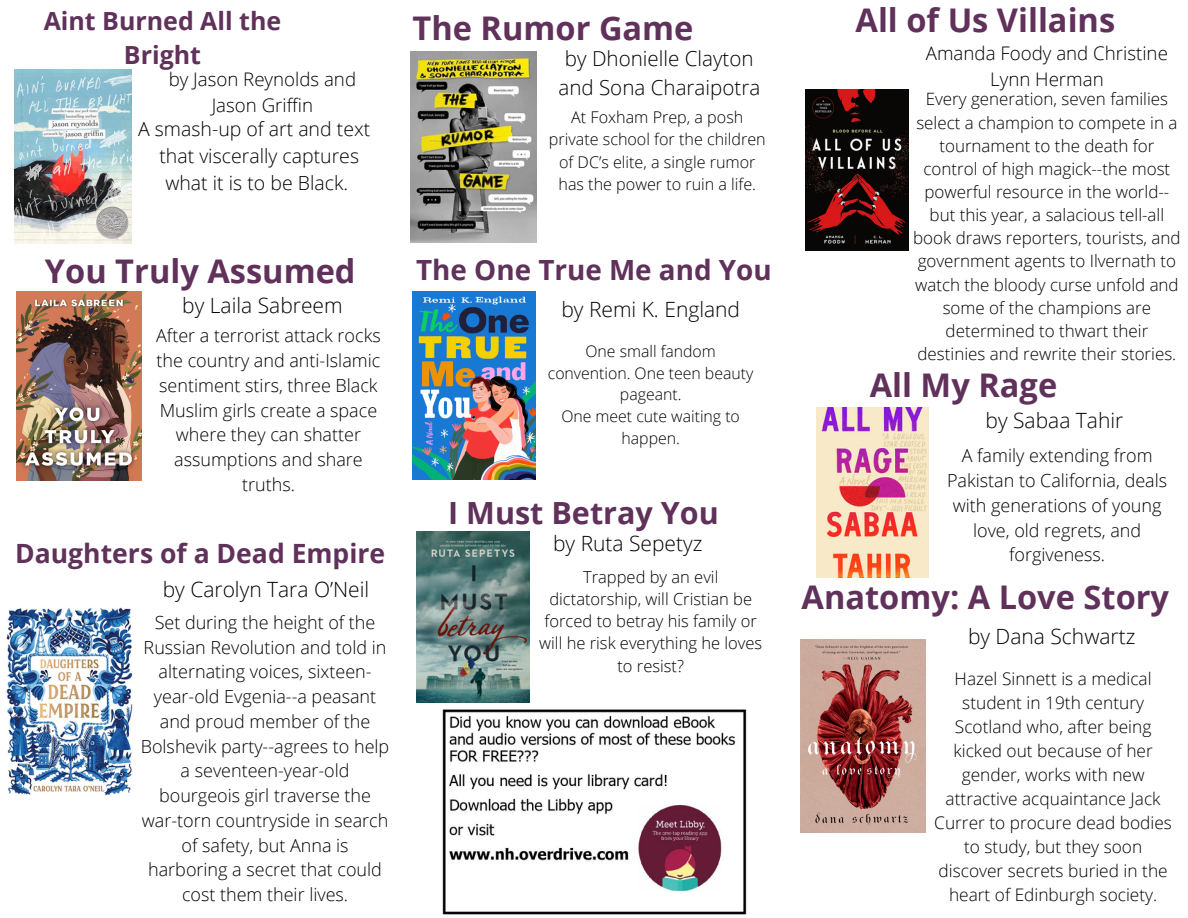
<style>
.page{position:relative;width:1188px;height:918px;background:#fff}
.page>*{position:absolute;margin:0;border:0;box-sizing:border-box;transform-origin:0 0}
.t1{font:700 32.55px "Open Sans";color:#60315a}
.t2{font:700 30.6px "Open Sans";color:#60315a}
.t3{font:700 27.9px "Open Sans";color:#60315a}
.t4{font:700 26.55px "Open Sans";color:#60315a}
.t5{font:700 25.05px/34.8px "Open Sans";color:#60315a;text-align:center}
.t6{font:300 21px "Open Sans";color:#000}
.t7{font:300 20.55px "Open Sans";color:#000}
.t8{font:300 19.5px/27px "Open Sans";color:#000;text-align:center}
.t9{font:300 18.75px/26.1px "Open Sans";color:#000;text-align:center}
.t10{font:300 18px/24.8px "Open Sans";color:#000;text-align:center}
.t11{font:300 17.25px/24px "Open Sans";color:#000;text-align:center}
.t12{font:300 16.95px/23.1px "Open Sans";color:#000;text-align:center}
.t13{font:300 16.5px/22.2px "Open Sans";color:#000;text-align:center}
.t14{font:300 16.2px/22.4px "Open Sans";color:#000;text-align:center}
.t15{font:300 15.9px/21.8px "Open Sans";color:#000;text-align:center}
</style>
<div class="page">
<img style="left:15px;top:70px;width:117px;height:173px">
<img style="left:17px;top:291px;width:125px;height:189px">
<img style="left:411px;top:52px;width:126px;height:191px">
<img style="left:413px;top:291px;width:122px;height:188px">
<img style="left:417px;top:531px;width:112px;height:171px">
<img style="left:442px;top:709px;width:305px;height:206px">
<img style="left:6px;top:607px;width:127px;height:188px">
<img style="left:800px;top:640px;width:125px;height:192px">
<img style="left:816px;top:408px;width:113px;height:170px">
<img style="left:805px;top:90px;width:104px;height:161px">
<p class="t5" style="left:44px;top:2px;width:239px">Aint Burned All the<br>Bright</p>
<p class="t9" style="left:169px;top:65px;width:189px">by Jason Reynolds and<br>Jason Griffin</p>
<p class="t8" style="left:138px;top:115px;width:234px">A smash-up of art and text that viscerally captures what it is to be Black.</p>
<p class="t1" style="left:413px;top:5px;width:282px">The Rumor Game</p>
<p class="t7" style="left:565px;top:44px;width:190px">by Dhonielle Clayton</p>
<p class="t7" style="left:558px;top:73px;width:203px">and Sona Charaipotra</p>
<p class="t14" style="left:549px;top:105px;width:218px">At Foxham Prep, a posh private school for the children of DC’s elite, a single rumor has the power to ruin a life.</p>
<p class="t1" style="left:45px;top:249px;width:312px">You Truly Assumed</p>
<p class="t10" style="left:156px;top:323px;width:226px">After a terrorist attack rocks the country and anti-Islamic sentiment stirs, three Black<br>Muslim girls create a space where they can shatter assumptions and share truths.</p>
<p class="t6" style="left:182px;top:291px;width:162px">by Laila Sabreem</p>
<p class="t4" style="left:15px;top:534px;width:372px">Daughters of a Dead Empire</p>
<p class="t6" style="left:163px;top:575px;width:208px">by Carolyn Tara O’Neil</p>
<p class="t10" style="left:141px;top:610px;width:250px">Set during the height of the<br>Russian Revolution and told in alternating voices, sixteen&shy;year-old Evgenia--a peasant and proud member of the<br>Bolshevik party--agrees to help a seventeen-year-old bourgeois girl traverse the war-torn countryside in search of safety, but Anna is harboring a secret that could cost them their lives.</p>
<p class="t3" style="left:416px;top:250px;width:357px">The One True Me and You</p>
<p class="t6" style="left:561px;top:294px;width:180px">by Remi K. England</p>
<p class="t15" style="left:548px;top:340px;width:207px">One small fandom convention. One teen beauty pageant.</p>
<p class="t15" style="left:561px;top:405px;width:180px">One meet cute waiting to happen.</p>
<p class="t2" style="left:448px;top:491px;width:272px">I Must Betray You</p>
<p class="t13" style="left:539px;top:565px;width:225px">Trapped by an evil dictatorship, will Cristian be forced to betray his family or will he risk everything he loves to resist?</p>
<p class="t6" style="left:553px;top:528px;width:151px">by Ruta Sepetyz</p>
<p class="t1" style="left:856px;top:-3px;width:261px">All of Us Villains</p>
<p class="t9" style="left:926px;top:40px;width:244px">Amanda Foody and Christine<br>Lynn Herman</p>
<p class="t12" style="left:913px;top:87px;width:269px">Every generation, seven families select a champion to compete in a tournament to the death for control of high magick--the most powerful resource in the world-- but this year, a salacious tell-all book draws reporters, tourists, and government agents to Ilvernath to watch the bloody curse unfold and some of the champions are determined to thwart their destinies and rewrite their stories.</p>
<p class="t1" style="left:870px;top:362px;width:189px">All My Rage</p>
<p class="t6" style="left:986px;top:406px;width:139px">by Sabaa Tahir</p>
<p class="t10" style="left:947px;top:443px;width:222px">A family extending from<br>Pakistan to California, deals with generations of young love, old regrets, and forgiveness.</p>
<p class="t1" style="left:802px;top:574px;width:369px">Anatomy: A Love Story</p>
<p class="t6" style="left:968px;top:622px;width:169px">by Dana Schwartz</p>
<p class="t11" style="left:934px;top:667px;width:239px">Hazel Sinnett is a medical student in 19th century<br>Scotland who, after being kicked out because of her gender, works with new attractive acquaintance Jack<br>Currer to procure dead bodies to study, but they soon discover secrets buried in the heart of Edinburgh society.</p>
</div>
